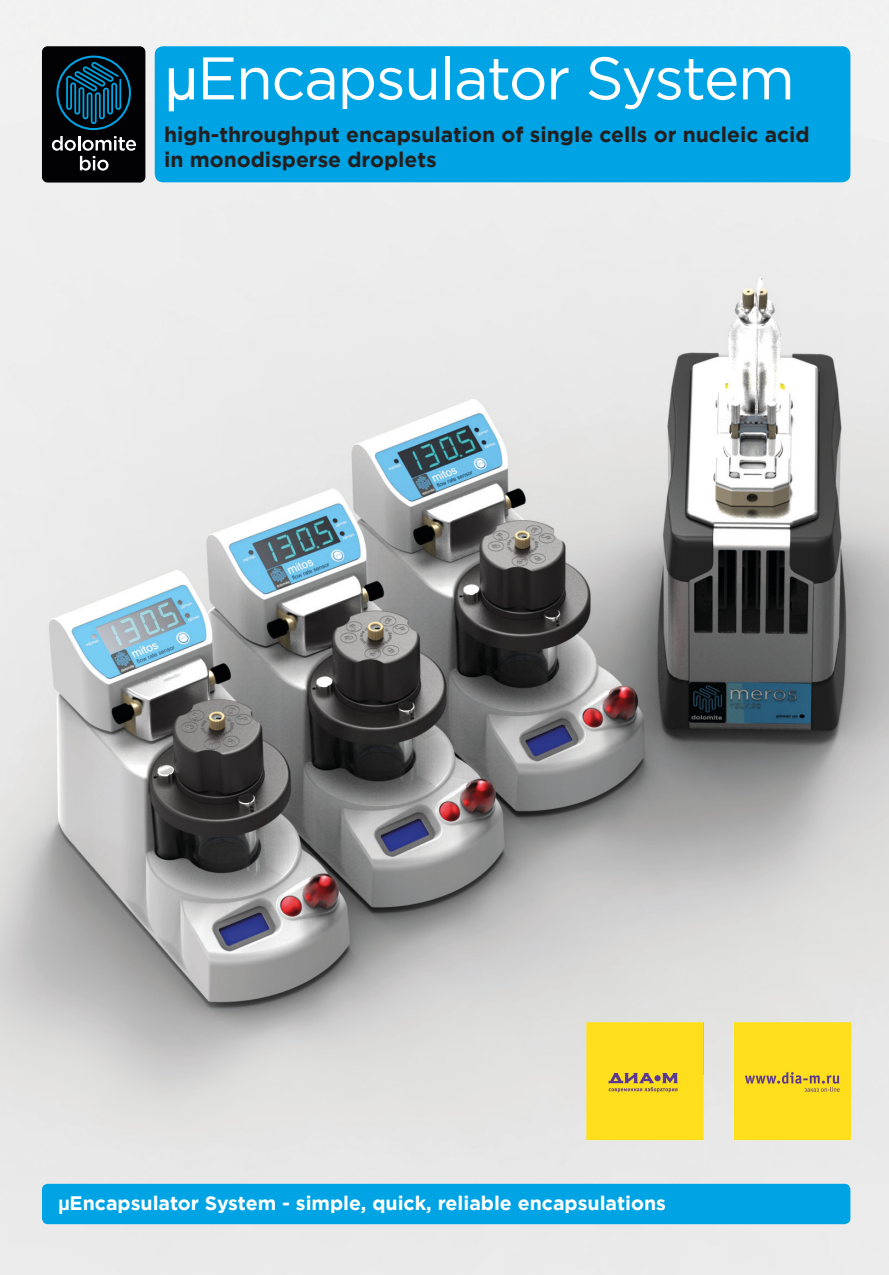
<style>
.page{position:relative;width:889px;height:1275px;background:#fff}
.page>*{position:absolute;margin:0;border:0;box-sizing:border-box;transform-origin:0 0}
.t1{font:60px "Gotham";letter-spacing:-.025em;color:#fff}
.t2{font:48px "Gotham";letter-spacing:-.015em;color:#fff}
.t3{font:700 21px/25.2px "Gotham";color:#231f20}
.t4{font:700 19.5px "Gotham";color:#fff}
.s1{font-family:"Arial"}
</style>
<div class="page">
<img style="left:0;top:0;width:888px;height:1275px">
<div style="left:42px;top:1184px;width:808px;height:40px;background:#00a3e3;border-radius:6px"></div>
<div style="left:155px;top:46px;width:695px;height:136px;background:#00a3e3;border-radius:9px"></div>
<div style="left:42px;top:46px;width:103px;height:137px;background:#020204;border-radius:6px"></div>
<svg style="left:52px;top:136px;width:84px;height:35px"></svg>
<svg style="left:56px;top:56px;width:75px;height:74px"></svg>
<img style="left:575px;top:1011px;width:287px;height:145px">
<h1 class="t1" style="left:164px;top:45px;width:632px"><span class="s1">µ</span>Encapsulator System</h1>
<p class="t3" style="left:164px;top:121px;width:647px">high-throughput encapsulation of single cells or nucleic acid in monodisperse droplets</p>
<h2 class="t2" style="left:158px;top:46px;width:192px">systems</h2>
<p class="t4" style="left:58px;top:1192px;width:609px"><span class="s1">µ</span>Encapsulator System - simple, quick, reliable encapsulations</p>
</div>
